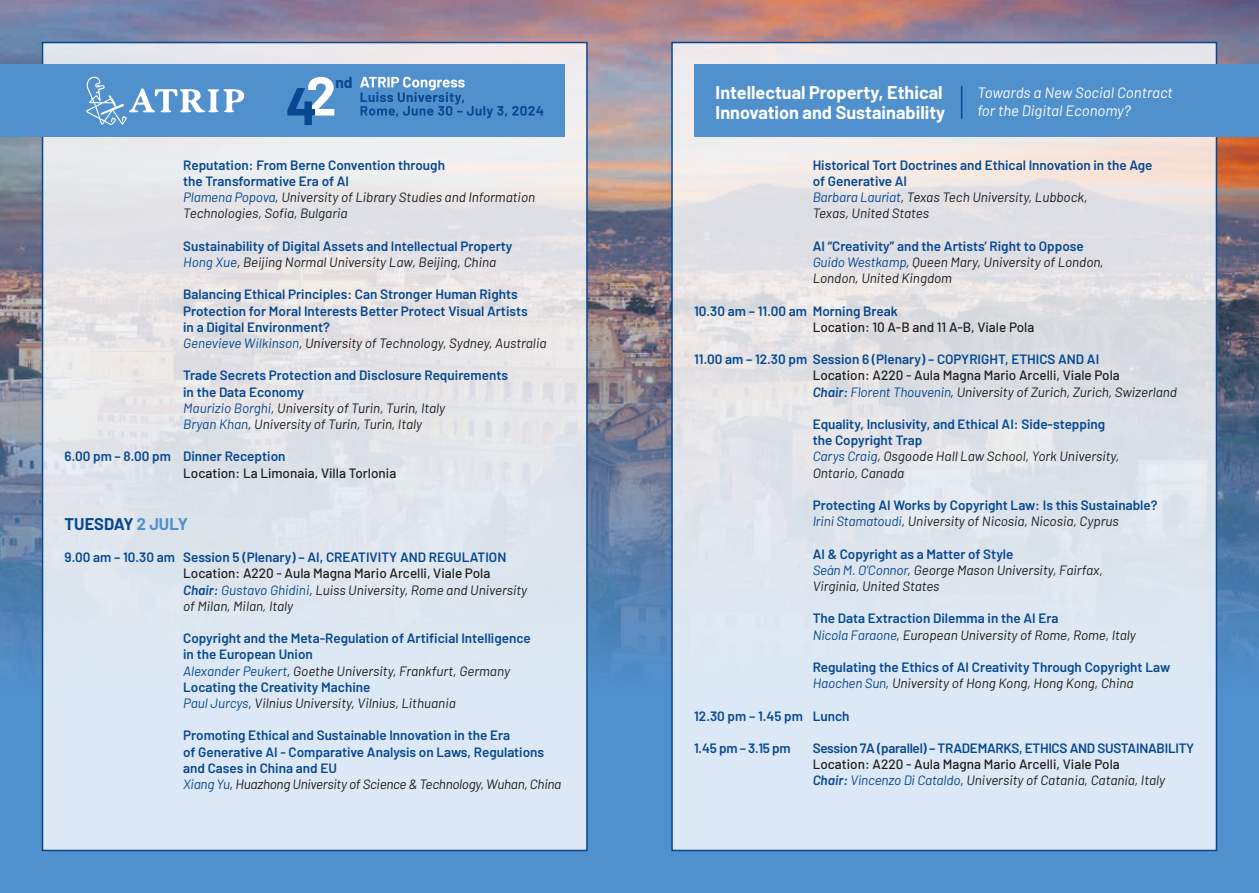
<style>
.page{position:relative;width:1259px;height:893px;background:#fff}
.page>*{position:absolute;margin:0;border:0;box-sizing:border-box;transform-origin:0 0}
.t1{font:700 18px/19.5px "Barlow";color:#fff}
.t2{font:700 16.5px "Barlow";color:#074891}
.t3{font:700 15.45px "Barlow";color:#074891}
.t4{font:italic 15px/18px "Barlow";color:#fff}
.t5{font:600 13.5px/16.2px "Barlow";color:#074891}
.t6{font:italic 13.5px/16.2px "Barlow";color:#1d1d1b}
.t7{font:500 13.5px/16.2px "Barlow";color:#1d1d1b}
.t8{font:600 13.5px "Barlow";letter-spacing:-.02em;color:#074891}
.s1{font-weight:600;font-style:normal;color:#074891}
.s2{color:#074891}
.s3{font-weight:400;font-style:italic}
.s4{font-weight:400;font-style:italic;color:#1d1d1b}
.s5{color:#5090cd}
.s6{font-weight:500;font-style:normal}
.s7{font-weight:600;color:#074891}
.s8{font-weight:600;font-style:italic;color:#074891}
.s9{font-weight:400;font-style:italic;color:#074891}
</style>
<div class="page">
<img style="left:0;top:0;width:1259px;height:893px">
<div style="left:43px;top:43px;width:544px;height:807px;background:linear-gradient(to bottom,#ede7e6,#d8e6f4)"></div>
<svg style="left:674px;top:45px;width:540px;height:803px;background:#dfe4eb"></svg>
<div style="left:0;top:65px;width:565px;height:72px;background:#5090cd"></div>
<svg style="left:86px;top:76px;width:159px;height:49px"></svg>
<svg style="left:360px;top:77px;width:183px;height:41px"></svg>
<svg style="left:287px;top:77px;width:47px;height:48px"></svg>
<div style="left:694px;top:65px;width:565px;height:72px;background:#5090cd"></div>
<hr style="left:961px;top:86px;width:1px;height:33px;background:#074891">
<p class="t3" style="left:335px;top:71px;width:19px">nd</p>
<p class="t6" style="left:183px;top:156px;width:353px"><span class="s1">Reputation: From Berne Convention through<br>the Transformative Era of AI<br></span><span class="s2">Plamena Popova</span>, University of Library Studies and Information Technologies, Sofia, Bulgaria</p>
<p class="t5" style="left:183px;top:237px;width:331px">Sustainability of Digital Assets and Intellectual Property<br><span class="s3">Hong Xue</span><span class="s4">, Beijing Normal University Law, Beijing, China</span></p>
<p class="t5" style="left:183px;top:285px;width:365px">Balancing Ethical Principles: Can Stronger Human Rights Protection for Moral Interests Better Protect Visual Artists<br>in a Digital Environment?<br><span class="s3">Genevieve Wilkinson</span><span class="s4">, University of Technology, Sydney, Australia</span></p>
<p class="t5" style="left:183px;top:366px;width:326px">Trade Secrets Protection and Disclosure Requirements in the Data Economy<br><span class="s3">Maurizio Borghi</span><span class="s4">, University of Turin, Turin, Italy<br></span><span class="s3">Bryan Khan</span><span class="s4">, University of Turin, Turin, Italy</span></p>
<p class="t5" style="left:65px;top:447px;width:222px">6.00 pm – 8.00 pm Dinner Reception</p>
<p class="t7" style="left:183px;top:464px;width:215px">Location: La Limonaia, Villa Torlonia</p>
<p class="t2" style="left:65px;top:512px;width:125px">TUESDAY <span class="s5">2 JULY</span></p>
<p class="t5" style="left:65px;top:548px;width:443px">9.00 am – 10.30 am Session 5 (Plenary) – AI, CREATIVITY AND REGULATION</p>
<p class="t6" style="left:183px;top:564px;width:345px"><span class="s6">Location: A220 - Aula Magna Mario Arcelli, Viale Pola<br></span><span class="s7">Chair:</span> <span class="s2">Gustavo Ghidini</span>, Luiss University, Rome and University of Milan, Milan, Italy</p>
<p class="t5" style="left:183px;top:629px;width:349px">Copyright and the Meta-Regulation of Artificial Intelligence in the European Union<br><span class="s3">Alexander Peukert</span><span class="s4">, Goethe University, Frankfurt, Germany </span>Locating the Creativity Machine<br><span class="s3">Paul Jurcys</span><span class="s4">, Vilnius University, Vilnius, Lithuania</span></p>
<p class="t5" style="left:183px;top:726px;width:380px">Promoting Ethical and Sustainable Innovation in the Era<br>of Generative AI - Comparative Analysis on Laws, Regulations and Cases in China and EU<br><span class="s3">Xiang Yu</span><span class="s4">, Huazhong University of Science &amp; Technology, Wuhan, China</span></p>
<h1 class="t1" style="left:715px;top:81px;width:231px">Intellectual Property, Ethical<br>Innovation and Sustainability</h1>
<p class="t4" style="left:977px;top:83px;width:197px">Towards a New Social Contract for the Digital Economy?</p>
<p class="t5" style="left:812px;top:156px;width:341px">Historical Tort Doctrines and Ethical Innovation in the Age of Generative AI<br><span class="s3">Barbara Lauriat</span><span class="s4">, Texas Tech University, Lubbock,<br>Texas, United States</span></p>
<p class="t6" style="left:812px;top:237px;width:292px"><span class="s1">AI “Creativity” and the Artists’ Right to Oppose<br></span><span class="s2">Guido Westkamp</span>, Queen Mary, University of London,<br>London, United Kingdom</p>
<p class="t5" style="left:694px;top:302px;width:205px">10.30 am – 11.00 am Morning Break</p>
<p class="t7" style="left:812px;top:318px;width:223px">Location: 10 A-B and 11 A-B, Viale Pola</p>
<p class="t5" style="left:694px;top:350px;width:406px">11.00 am – 12.30 pm Session 6 (Plenary) – COPYRIGHT, ETHICS AND AI</p>
<p class="t7" style="left:812px;top:366px;width:366px">Location: A220 - Aula Magna Mario Arcelli, Viale Pola<br><span class="s8">Chair:</span> <span class="s9">Florent Thouvenin</span><span class="s3">, University of Zurich, Zurich, Swizerland</span></p>
<p class="t5" style="left:812px;top:415px;width:308px">Equality, Inclusivity, and Ethical AI: Side-stepping the Copyright Trap<br><span class="s3">Carys Craig</span><span class="s4">, Osgoode Hall Law School, York University, Ontario, Canada</span></p>
<p class="t5" style="left:812px;top:496px;width:346px">Protecting AI Works by Copyright Law: Is this Sustainable?<br><span class="s3">Irini Stamatoudi</span><span class="s4">, University of Nicosia, Nicosia, Cyprus</span></p>
<p class="t6" style="left:812px;top:545px;width:292px"><span class="s1">AI &amp; Copyright as a Matter of Style<br></span><span class="s2">Seán M. O’Connor</span>, George Mason University, Fairfax,<br>Virginia, United States</p>
<p class="t6" style="left:812px;top:609px;width:325px"><span class="s1">The Data Extraction Dilemma in the AI Era<br></span><span class="s2">Nicola Faraone</span>, European University of Rome, Rome, Italy</p>
<p class="t5" style="left:812px;top:658px;width:359px">Regulating the Ethics of AI Creativity Through Copyright Law<br><span class="s3">Haochen Sun</span><span class="s4">, University of Hong Kong, Hong Kong, China</span></p>
<p class="t5" style="left:694px;top:707px;width:157px">12.30 pm – 1.45 pm Lunch</p>
<p class="t5" style="left:694px;top:739px;width:98px">1.45 pm – 3.15 pm</p>
<p class="t8" style="left:812px;top:738px;width:383px">Session 7A (parallel) – TRADEMARKS, ETHICS AND SUSTAINABILITY</p>
<p class="t7" style="left:812px;top:755px;width:354px">Location: A220 - Aula Magna Mario Arcelli, Viale Pola<br><span class="s8">Chair:</span> <span class="s9">Vincenzo Di Cataldo</span><span class="s3">, University of Catania, Catania, Italy</span></p>
</div>
